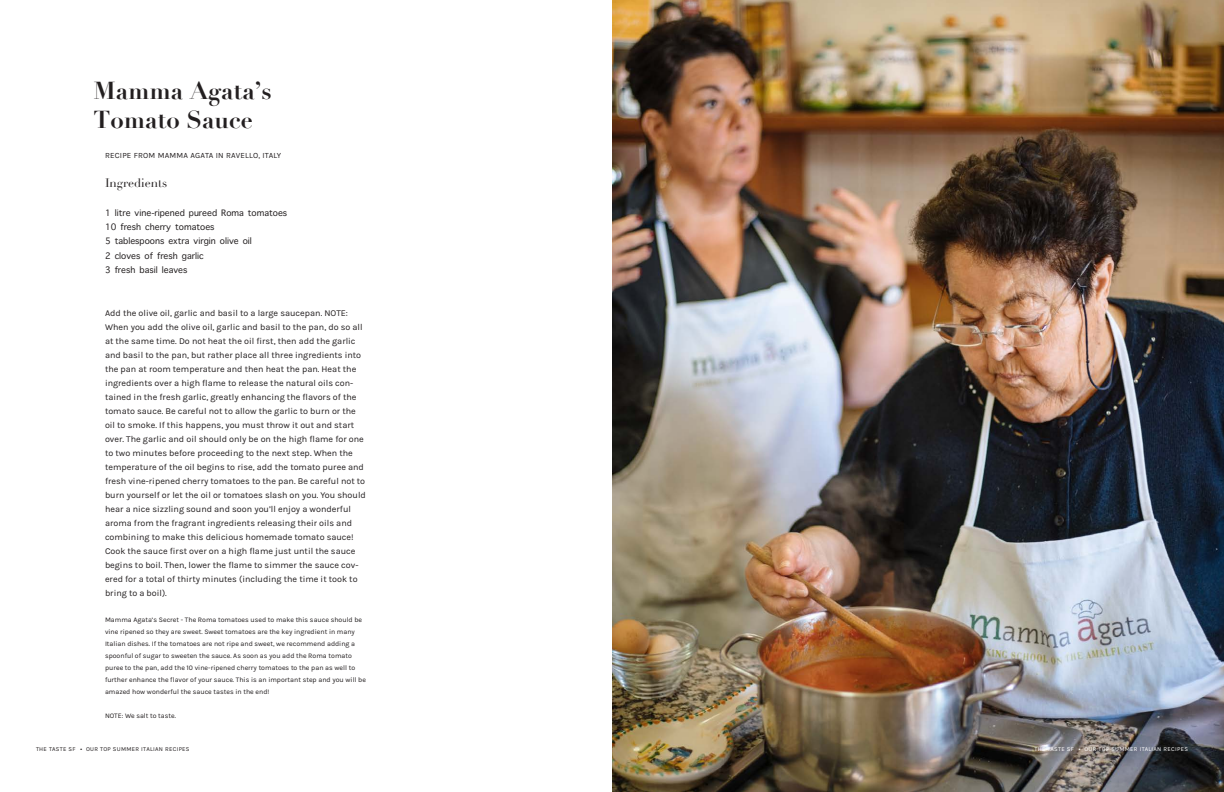
<style>
.page{position:relative;width:1224px;height:792px;background:#fff}
.page>*{position:absolute;margin:0;border:0;box-sizing:border-box;transform-origin:0 0}
.t1{font:700 24px "Didot";color:#231f20}
.t2{font:12px "Apple Symbols";color:#231f20}
.t3{font:12px "Didot";color:#231f20}
.t4{font:9px/14px "Karla";color:#231f20}
.t5{font:8px "Karla";letter-spacing:.025em;color:#231f20}
.t6{font:7px/12px "Karla";color:#231f20}
.t7{font:6px "Karla";letter-spacing:.05em;color:#231f20}
.t8{font:6px "Karla";letter-spacing:.05em;color:#fff}
</style>
<div class="page">
<img style="left:612px;top:0;width:612px;height:792px">
<p class="t1" style="left:94px;top:75px;width:180px">Mamma Agata’s</p>
<p class="t1" style="left:94px;top:104px;width:161px">Tomato Sauce</p>
<p class="t5" style="left:105px;top:151px;width:178px">RECIPE FROM MAMMA AGATA IN RAVELLO, ITALY</p>
<p class="t3" style="left:105px;top:175px;width:64px">Ingredients</p>
<p class="t2" style="left:115px;top:204px;width:33px">●▼ ❖■</p>
<p class="t2" style="left:226px;top:204px;width:62px">□ ▼□ ▼□ ▲</p>
<p class="t2" style="left:175px;top:218px;width:41px">▼□ ▼□ ▲</p>
<p class="t2" style="left:115px;top:233px;width:139px">▼ ● ▲ □□■▲ ▼ ❖ ■ □●❖ □●</p>
<p class="t2" style="left:119px;top:247px;width:32px">●□❖ ▲ □</p>
<p class="t2" style="left:149px;top:262px;width:40px">▲● ● ❖▲</p>
<p class="t4" style="left:105px;top:306px;width:262px">Add the olive oil, garlic and basil to a large saucepan. NOTE:<br>When you add the olive oil, garlic and basil to the pan, do so all at the same time. Do not heat the oil first, then add the garlic and basil to the pan, but rather place all three ingredients into the pan at room temperature and then heat the pan. Heat the ingredients over a high flame to release the natural oils con&shy;tained in the fresh garlic, greatly enhancing the flavors of the tomato sauce. Be careful not to allow the garlic to burn or the oil to smoke. If this happens, you must throw it out and start over. The garlic and oil should only be on the high flame for one to two minutes before proceeding to the next step. When the temperature of the oil begins to rise, add the tomato puree and fresh vine-ripened cherry tomatoes to the pan. Be careful not to burn yourself or let the oil or tomatoes slash on you. You should hear a nice sizzling sound and soon you’ll enjoy a wonderful aroma from the fragrant ingredients releasing their oils and combining to make this delicious homemade tomato sauce!</p>
<p class="t4" style="left:105px;top:544px;width:255px">Cook the sauce first over on a high flame just until the sauce begins to boil. Then, lower the flame to simmer the sauce cov&shy;ered for a total of thirty minutes (including the time it took to bring to a boil).</p>
<p class="t6" style="left:105px;top:614px;width:262px">Mamma Agata’s Secret - The Roma tomatoes used to make this sauce should be vine ripened so they are sweet. Sweet tomatoes are the key ingredient in many Italian dishes. If the tomatoes are not ripe and sweet, we recommend adding a spoonful of sugar to sweeten the sauce. As soon as you add the Roma tomato puree to the pan, add the 10 vine-ripened cherry tomatoes to the pan as well to further enhance the flavor of your sauce. This is an important step and you will be amazed how wonderful the sauce tastes in the end!</p>
<p class="t6" style="left:105px;top:710px;width:73px">NOTE: We salt to taste.</p>
<p class="t7" style="left:36px;top:746px;width:41px">THE TASTE SF</p>
<p class="t7" style="left:80px;top:746px;width:111px">● OUR TOP SUMMER ITALIAN RECIPES</p>
<p class="t8" style="left:1034px;top:746px;width:41px">THE TASTE SF</p>
<p class="t8" style="left:1079px;top:746px;width:111px">● OUR TOP SUMMER ITALIAN RECIPES</p>
</div>
